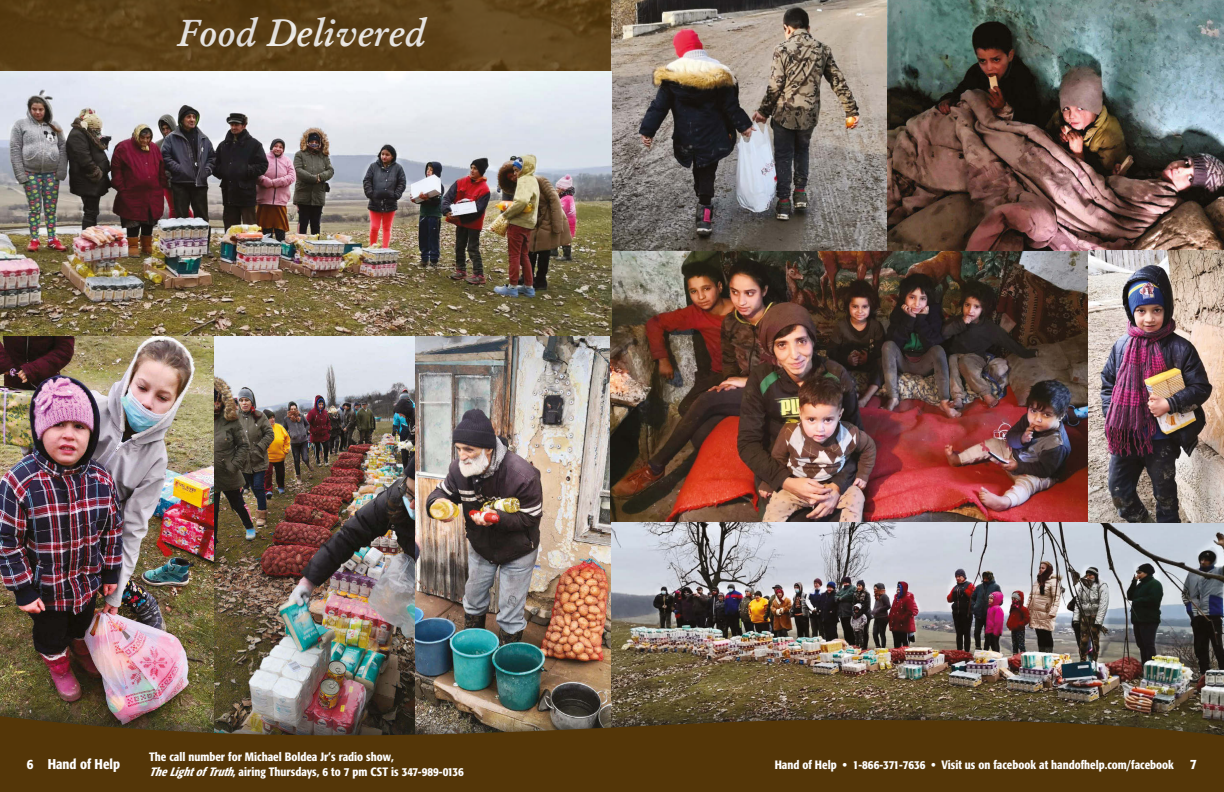
<style>
.page{position:relative;width:1224px;height:792px;background:#fff}
.page>*{position:absolute;margin:0;border:0;box-sizing:border-box;transform-origin:0 0}
.t1{font:italic 600 38px "Garamond";color:#fff}
.t2{font:500 condensed 14px "Formata";color:#fff}
.t3{font:500 condensed 12px/14.4px "Formata";color:#fff}
.s1{font-style:italic}
</style>
<div class="page">
<img style="left:0;top:0;width:611px;height:72px">
<img style="left:0;top:72px;width:611px;height:620px">
<img style="left:611px;top:0;width:613px;height:692px">
<div style="left:0;top:692px;width:1224px;height:100px;background:#1d1d1b;opacity:.8"></div>
<svg style="left:0;top:715px;width:1224px;height:77px;background:#543910"></svg>
<h1 class="t1" style="left:177px;top:7px;width:250px">Food Delivered</h1>
<p class="t3" style="left:149px;top:750px;width:316px">The call number for Michael Boldea Jr’s radio show,<br><span class="s1">TheLightofTruth</span>, airing Thursdays, 6 to 7 pm CST is 347-989-0136</p>
<p class="t2" style="left:27px;top:756px;width:95px">6 Hand of Help</p>
<p class="t2" style="left:1190px;top:756px;width:8px">7</p>
<p class="t3" style="left:775px;top:757px;width:401px">Hand of Help • 1-866-371-7636 • Visit us on facebook at handofhelp.com/facebook</p>
</div>
